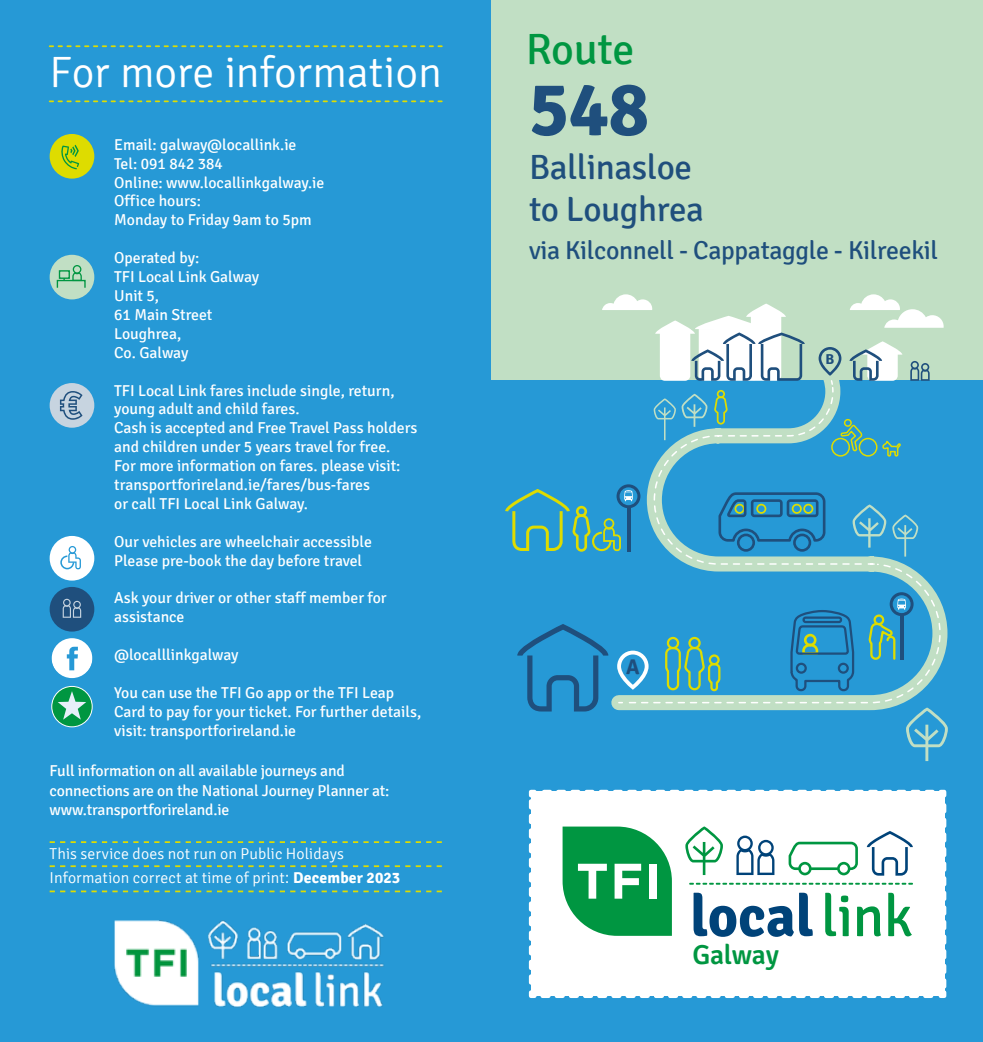
<style>
.page{position:relative;width:983px;height:1042px;background:#fff}
.page>*{position:absolute;margin:0;border:0;box-sizing:border-box;transform-origin:0 0}
.t1{font:700 75.77px "Signika";color:#1f4f7d}
.t2{font:43.93px "Signika";letter-spacing:-.01em;color:#009641}
.t3{font:300 43.75px "Signika";letter-spacing:-.005em;color:#fff}
.t4{font:35px/42px "Signika";letter-spacing:-.015em;color:#1f4f7d}
.t5{font:600 27.47px "Signika Negative";letter-spacing:-.01em;color:#009641}
.t6{font:25.9px "Signika";letter-spacing:-.015em;color:#1f4f7d}
.t7{font:700 21px "Signika";color:#1f4f7d}
.t8{font:15.75px/18.9px "Signika";color:#fff}
.t9{font:300 15.75px "Signika";letter-spacing:.005em;color:#fff}
.t10{font:700 14.35px "Signika";color:#1f4f7d}
.s1{font-family:"Gotham";font-weight:400}
.s2{font-weight:700}
</style>
<div class="page">
<div style="left:0;top:0;width:506px;height:1042px;background:#2699d6"></div>
<div style="left:50px;top:536px;width:44px;height:44px;background:#fff;border-radius:50%"></div>
<svg style="left:60px;top:546px;width:21px;height:23px"></svg>
<div style="left:50px;top:134px;width:44px;height:45px;background:#dedc00;border-radius:50%"></div>
<svg style="left:61px;top:145px;width:18px;height:24px"></svg>
<div style="left:50px;top:587px;width:44px;height:44px;background:#1f4f7d;border-radius:50%"></div>
<svg style="left:63px;top:599px;width:18px;height:19px"></svg>
<div style="left:50px;top:255px;width:44px;height:44px;background:#c1dfc4;border-radius:50%"></div>
<div style="left:57px;top:280px;width:29px;height:8px;border:1px solid #009641"></div>
<svg style="left:72px;top:265px;width:10px;height:16px"></svg>
<div style="left:59px;top:270px;width:11px;height:9px;border:1px solid #009641"></div>
<svg style="left:50px;top:890px;width:391px;height:2px"></svg>
<svg style="left:50px;top:865px;width:391px;height:2px"></svg>
<svg style="left:50px;top:841px;width:391px;height:2px"></svg>
<div style="left:50px;top:383px;width:44px;height:45px;background:#c7d4e0;border-radius:50%"></div>
<svg style="left:60px;top:391px;width:22px;height:29px"></svg>
<svg style="left:50px;top:100px;width:391px;height:2px"></svg>
<svg style="left:50px;top:45px;width:391px;height:2px"></svg>
<img style="left:114px;top:920px;width:270px;height:87px">
<svg style="left:52px;top:686px;width:40px;height:41px"></svg>
<div style="left:51px;top:686px;width:42px;height:41px;border:1px solid #fff;border-radius:50%"></div>
<svg style="left:58px;top:691px;width:28px;height:28px"></svg>
<div style="left:52px;top:638px;width:40px;height:40px;background:#fff;border-radius:50%"></div>
<svg style="left:67px;top:647px;width:11px;height:23px"></svg>
<div style="left:491px;top:0;width:491px;height:1042px;background:#c1dfc4"></div>
<div style="left:491px;top:381px;width:491px;height:661px;background:#2699d6"></div>
<svg style="left:503px;top:294px;width:444px;height:467px"></svg>
<div style="left:531px;top:792px;width:413px;height:204px;background:#fff"></div>
<svg style="left:528px;top:990px;width:402px;height:8px"></svg>
<svg style="left:528px;top:789px;width:10px;height:193px"></svg>
<svg style="left:544px;top:789px;width:403px;height:10px"></svg>
<svg style="left:938px;top:805px;width:9px;height:193px"></svg>
<svg style="left:562px;top:826px;width:109px;height:110px"></svg>
<div style="left:648px;top:864px;width:8px;height:34px;background:#fff"></div>
<svg style="left:693px;top:892px;width:119px;height:45px"></svg>
<svg style="left:825px;top:893px;width:23px;height:43px"></svg>
<svg style="left:857px;top:906px;width:23px;height:30px"></svg>
<svg style="left:888px;top:893px;width:23px;height:43px"></svg>
<svg style="left:689px;top:883px;width:223px;height:1px"></svg>
<svg style="left:788px;top:842px;width:69px;height:33px"></svg>
<svg style="left:685px;top:826px;width:37px;height:49px"></svg>
<svg style="left:866px;top:831px;width:46px;height:44px"></svg>
<svg style="left:736px;top:835px;width:38px;height:40px"></svg>
<h3 class="t3" style="left:50px;top:49px;width:393px">For more information</h3>
<p class="t8" style="left:114px;top:135px;width:212px">Email: galway@locallink.ie<br>Tel: 091 842 384<br>Online: www.locallinkgalway.ie<br>Office hours:<br>Monday to Friday 9am to 5pm</p>
<p class="t8" style="left:114px;top:249px;width:146px">Operated by:<br>TFI Local Link Galway<br>Unit 5,<br>61 Main Street<br>Loughrea,<br>Co. Galway</p>
<p class="t8" style="left:114px;top:381px;width:305px">TFI Local Link fares include single, return, young adult and child fares.<br>Cash is accepted and Free Travel Pass holders and children under 5 years travel for free.<br>For more information on fares. please visit: transportforireland.ie/fares/bus-fares<br>or call TFI Local Link Galway.</p>
<p class="t8" style="left:114px;top:532px;width:259px">Our vehicles are wheelchair accessible<br>Please pre-book the day before travel</p>
<p class="t8" style="left:114px;top:589px;width:274px">Ask your driver or other staff member for assistance</p>
<p class="t8" style="left:114px;top:646px;width:126px">@localllinkgalway</p>
<p class="t8" style="left:114px;top:683px;width:308px">You can use the TFI Go app or the TFI Leap<br>Card to pay for your ticket. For further details, visit: transportforireland.ie</p>
<p class="t8" style="left:50px;top:762px;width:341px">Full information on all available journeys and connections are on the National Journey Planner at: www.transportforireland.ie</p>
<p class="t9" style="left:50px;top:845px;width:296px">This service does not run on Public Holidays</p>
<p class="t9" style="left:50px;top:869px;width:352px">Information correct at time of print<span class="s1">:</span> <span class="s2">December 2023</span></p>
<h2 class="t2" style="left:525px;top:25px;width:110px">Route</h2>
<h1 class="t1" style="left:529px;top:64px;width:121px">548</h1>
<h3 class="t4" style="left:529px;top:147px;width:176px">Ballinasloe to Loughrea</h3>
<h3 class="t6" style="left:529px;top:236px;width:410px">via Kilconnell - Cappataggle - Kilreekil</h3>
<p class="t10" style="left:825px;top:350px;width:10px">B</p>
<h3 class="t7" style="left:626px;top:654px;width:15px">A</h3>
<h3 class="t5" style="left:692px;top:939px;width:88px">Galway</h3>
</div>
